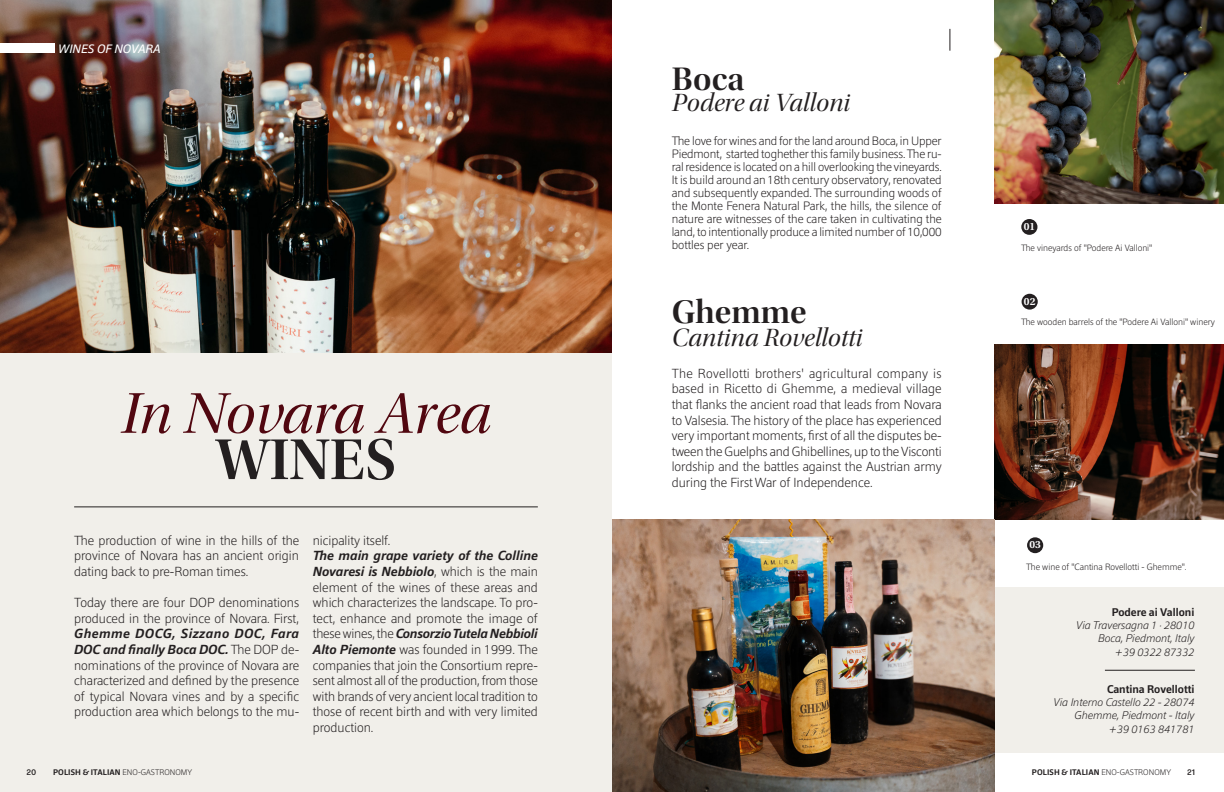
<style>
.page{position:relative;width:1224px;height:792px;background:#fff}
.page>*{position:absolute;margin:0;border:0;box-sizing:border-box;transform-origin:0 0}
.Headline__Center{font:60px "Utopia Std Disp It";letter-spacing:-.005em;color:#510710}
.Headline__Center-2{font:60px "Utopia Std Semibold Disp";color:#231f20}
.Headline__Right{font:34px "Utopia Std Semibold Disp";color:#231f20}
.Headline__Center-3{font:26px "Utopia Std Disp It";color:#231f20}
.Body__Left_Justify{font:300 13px/15.6px "Epoca Pro";color:#231f20;text-align:justify}
.Body__Left_Justify-2{font:300 12px/13px "Epoca Pro";letter-spacing:-.01em;color:#231f20;text-align:justify}
.Body__Left{font:italic 12px "Epoca Pro";color:#fff}
.Page_number__Right{font:italic 300 11px/13.2px "Epoca Pro";color:#231f20;text-align:right}
.Page_number__Right-2{font:500 11px "Epoca Pro";color:#231f20}
.Subhead__Center{font:600 11px "Utopia Std";color:#fff}
.Body__Left-2{font:300 9px "Epoca Pro";color:#231f20}
.t1{font:500 8px "Epoca Pro";letter-spacing:.01em;color:#231f20}
.t2{font:500 8px "Forma DJR Display";color:#231f20}
.s1{font-weight:500;font-style:italic}
.s2{font-weight:300}
</style>
<div class="page">
<div style="left:0;top:0;width:612px;height:792px;background:#f1efea"></div>
<div style="left:921px;top:587px;width:303px;height:166px;background:#f1efea"></div>
<img style="left:0;top:0;width:612px;height:352px">
<img style="left:994px;top:0;width:230px;height:204px">
<img style="left:994px;top:345px;width:230px;height:174px">
<img style="left:612px;top:519px;width:382px;height:273px">
<div style="left:1022px;top:294px;width:16px;height:16px;background:#231f20;border-radius:50%"></div>
<div style="left:1027px;top:537px;width:16px;height:16px;background:#231f20;border-radius:50%"></div>
<div style="left:1021px;top:219px;width:16px;height:16px;background:#231f20;border-radius:50%"></div>
<svg style="left:950px;top:29px;width:1px;height:22px"></svg>
<hr style="left:74px;top:507px;width:464px;height:1px;background:#231f20">
<div style="left:0;top:44px;width:54px;height:9px;background:#fff"></div>
<hr style="left:1105px;top:670px;width:90px;height:1px;background:#231f20">
<p class="Body__Left" style="left:58px;top:41px;width:104px">WINES OF NOVARA</p>
<p class="Headline__Center" style="left:121px;top:382px;width:372px">In Novara Area</p>
<p class="Headline__Center-2" style="left:216px;top:427px;width:182px">WINES</p>
<p class="Body__Left_Justify" style="left:74px;top:532px;width:227px">The production of wine in the hills of the province of Novara has an ancient origin dating back to pre-Roman times.</p>
<p class="Body__Left_Justify" style="left:74px;top:595px;width:227px">Today there are four DOP denominations produced in the province of Novara. First, <span class="s1">Ghemme DOCG, Sizzano DOC, Fara DOC and finally Boca DOC.</span> The DOP de&shy;nominations of the province of Novara are characterized and defined by the presence of typical Novara vines and by a specific production area which belongs to the mu-</p>
<p class="Body__Left_Justify" style="left:313px;top:532px;width:79px">nicipality itself.</p>
<p class="Body__Left_Justify" style="left:313px;top:548px;width:227px"><span class="s1">The main grape variety of the Colline Novaresi is Nebbiolo</span>, which is the main element of the wines of these areas and which characterizes the landscape. To pro&shy;tect, enhance and promote the image of these wines, the <span class="s1">Consorzio Tutela Nebbioli Alto Piemonte</span> was founded in 1999. The companies that join the Consortium repre&shy;sent almost all of the production, from those with brands of very ancient local tradition to those of recent birth and with very limited production.</p>
<p class="Headline__Right" style="left:672px;top:60px;width:74px">Boca</p>
<p class="Headline__Center-3" style="left:672px;top:89px;width:180px">Podere ai Valloni</p>
<p class="Body__Left_Justify-2" style="left:672px;top:135px;width:272px">The love for wines and for the land around Boca, in Upper Piedmont, started toghether this family business. The ru&shy;ral residence is located on a hill overlooking the vineyards.<br>It is build around an 18th century observatory, renovated and subsequently expanded. The surrounding woods of the Monte Fenera Natural Park, the hills, the silence of nature are witnesses of the care taken in cultivating the land, to intentionally produce a limited number of 10,000 bottles per year.</p>
<p class="Headline__Right" style="left:672px;top:294px;width:136px">Ghemme</p>
<p class="Headline__Center-3" style="left:672px;top:324px;width:192px">Cantina Rovellotti</p>
<p class="Body__Left_Justify" style="left:672px;top:365px;width:272px">The Rovellotti brothers' agricultural company is based in Ricetto di Ghemme, a medieval village that flanks the ancient road that leads from Novara to Valsesia. The history of the place has experienced very important moments, first of all the disputes be&shy;tween the Guelphs and Ghibellines, up to the Visconti lordship and the battles against the Austrian army during the First War of Independence.</p>
<p class="Subhead__Center" style="left:1024px;top:220px;width:13px">01</p>
<p class="Body__Left-2" style="left:1021px;top:242px;width:133px">The vineyards of "Podere Ai Valloni"</p>
<p class="Subhead__Center" style="left:1024px;top:295px;width:13px">02</p>
<p class="Body__Left-2" style="left:1021px;top:316px;width:195px">The wooden barrels of the "Podere Ai Valloni" winery</p>
<p class="Subhead__Center" style="left:1029px;top:539px;width:13px">03</p>
<p class="Body__Left-2" style="left:1026px;top:561px;width:162px">The wine of "Cantina Rovellotti - Ghemme".</p>
<p class="Page_number__Right-2" style="left:1112px;top:605px;width:84px">Podere ai Valloni</p>
<p class="Page_number__Right" style="left:1076px;top:618px;width:120px">Via Traversagna 1 · 28010<br>Boca, Piedmont, Italy</p>
<p class="Page_number__Right" style="left:1115px;top:645px;width:81px">+39 0322 87332</p>
<p class="Page_number__Right-2" style="left:1107px;top:682px;width:89px">Cantina Rovellotti</p>
<p class="Page_number__Right" style="left:1054px;top:696px;width:142px">Via Interno Castello 22 - 28074<br>Ghemme, Piedmont - Italy</p>
<p class="Page_number__Right" style="left:1109px;top:722px;width:87px">+39 0163 841781</p>
<p class="t2" style="left:27px;top:767px;width:11px">20</p>
<p class="t1" style="left:53px;top:767px;width:141px">POLISH &amp; ITALIAN <span class="s2">ENO-GASTRONOMY</span></p>
<p class="t1" style="left:1032px;top:767px;width:141px">POLISH &amp; ITALIAN <span class="s2">ENO-GASTRONOMY</span></p>
<p class="t2" style="left:1188px;top:767px;width:9px">21</p>
</div>
